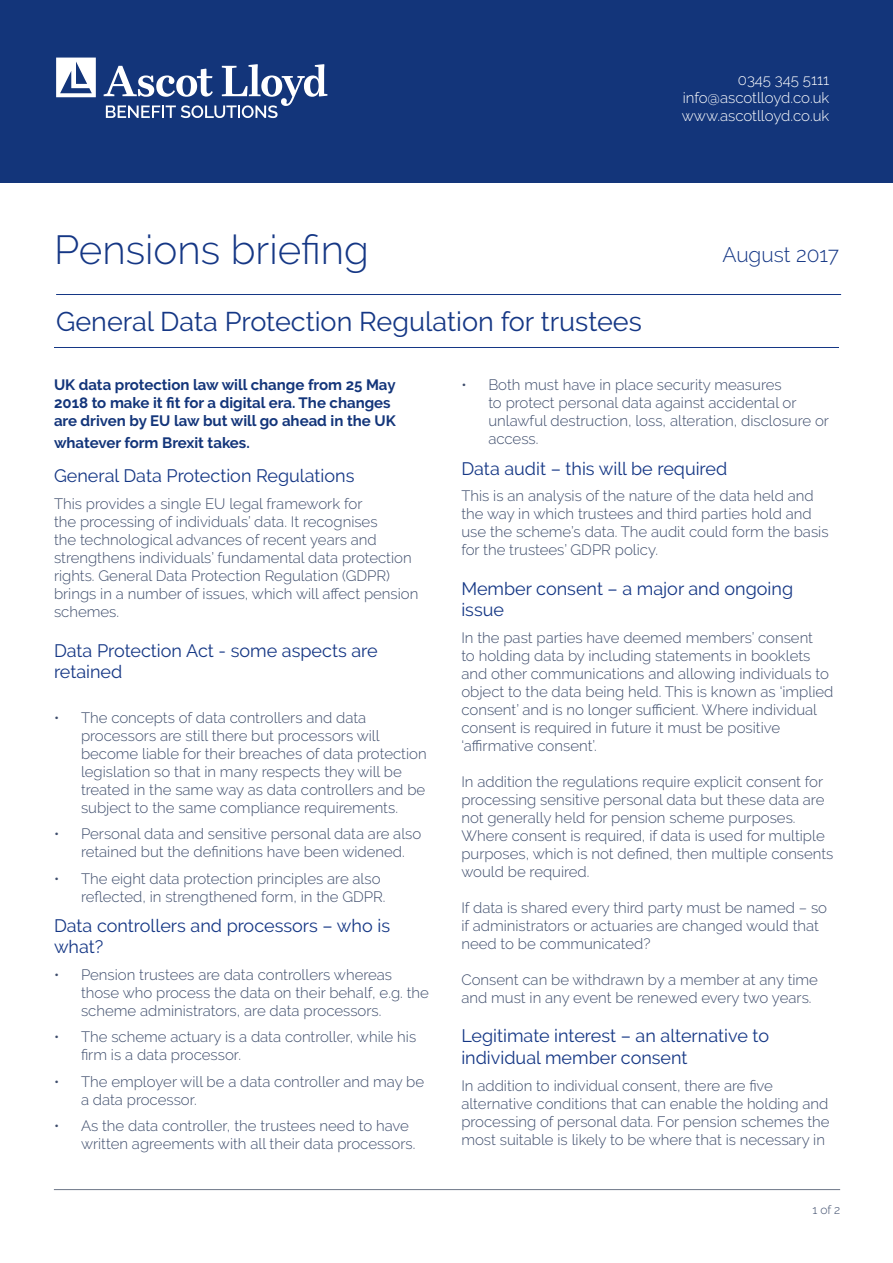
<style>
.page{position:relative;width:893px;height:1263px;background:#fff}
.page>*{position:absolute;margin:0;border:0;box-sizing:border-box;transform-origin:0 0}
.t1{font:300 40.5px "Raleway";color:#153785}
.t2{font:27px "Raleway";color:#153785}
.t3{font:300 21px "Raleway";color:#153785}
.t4{font:18px/21.6px "Raleway";color:#153785}
.t5{font:300 15px/18px "Raleway";color:#3e4d6c}
.t6{font:700 15px/18px "Raleway";color:#13357a}
.t7{font:300 15px/18px "Raleway";color:#fff;text-align:justify}
.t8{font:300 12px "Raleway";color:#3e4d6c}
</style>
<div class="page">
<hr style="left:54px;top:1189px;width:786px;height:1px;background:#6d7787">
<div style="left:0;top:0;width:893px;height:182px;background:#13357a"></div>
<hr style="left:54px;top:347px;width:785px;height:1px;background:#153785">
<hr style="left:56px;top:294px;width:785px;height:1px;background:#153785">
<svg style="left:56px;top:58px;width:40px;height:39px"></svg>
<svg style="left:104px;top:64px;width:223px;height:54px"></svg>
<p class="t7" style="left:682px;top:71px;width:149px;text-indent:56px">0345 345 5111 info@ascotlloyd.co.uk www.ascotlloyd.co.uk</p>
<h1 class="t1" style="left:54px;top:226px;width:316px">Pensions briefing</h1>
<h2 class="t2" style="left:56px;top:306px;width:587px">General Data Protection Regulation for trustees</h2>
<h3 class="t3" style="left:722px;top:243px;width:118px">August 2017</h3>
<p class="t6" style="left:54px;top:376px;width:343px">UK data protection law will change from 25 May<br>2018 to make it fit for a digital era. The changes are driven by EU law but will go ahead in the UK</p>
<p class="t6" style="left:54px;top:434px;width:197px">whatever form Brexit takes.</p>
<p class="t4" style="left:54px;top:465px;width:302px">General Data Protection Regulations</p>
<p class="t5" style="left:54px;top:495px;width:366px">This provides a single EU legal framework for<br>the processing of individuals’ data. It recognises<br>the technological advances of recent years and strengthens individuals’ fundamental data protection rights. General Data Protection Regulation (GDPR) brings in a number of issues, which will affect pension schemes.</p>
<p class="t4" style="left:54px;top:639px;width:325px">Data Protection Act - some aspects are retained</p>
<p class="t5" style="left:81px;top:708px;width:347px;text-indent:-27px">• The concepts of data controllers and data processors are still there but processors will become liable for their breaches of data protection legislation so that in many respects they will be treated in the same way as data controllers and be subject to the same compliance requirements.</p>
<p class="t5" style="left:81px;top:825px;width:342px;text-indent:-27px">• Personal data and sensitive personal data are also retained but the definitions have been widened.</p>
<p class="t5" style="left:81px;top:869px;width:306px;text-indent:-27px">• The eight data protection principles are also reflected, in strengthened form, in the GDPR.</p>
<p class="t4" style="left:54px;top:914px;width:338px">Data controllers and processors – who is what?</p>
<p class="t5" style="left:81px;top:965px;width:349px;text-indent:-27px">• Pension trustees are data controllers whereas those who process the data on their behalf, e.g. the scheme administrators, are data processors.</p>
<p class="t5" style="left:81px;top:1028px;width:337px;text-indent:-27px">• The scheme actuary is a data controller, while his firm is a data processor.</p>
<p class="t5" style="left:81px;top:1072px;width:345px;text-indent:-27px">• The employer will be a data controller and may be a data processor.</p>
<p class="t5" style="left:81px;top:1117px;width:336px;text-indent:-27px">• As the data controller, the trustees need to have written agreements with all their data processors.</p>
<p class="t5" style="left:488px;top:376px;width:342px;text-indent:-27px">• Both must have in place security measures<br>to protect personal data against accidental or unlawful destruction, loss, alteration, disclosure or access.</p>
<p class="t4" style="left:461px;top:457px;width:267px">Data audit – this will be required</p>
<p class="t5" style="left:461px;top:487px;width:369px">This is an analysis of the nature of the data held and the way in which trustees and third parties hold and use the scheme’s data. The audit could form the basis for the trustees’ GDPR policy.</p>
<p class="t4" style="left:461px;top:577px;width:333px">Member consent – a major and ongoing issue</p>
<p class="t5" style="left:461px;top:628px;width:374px">In the past parties have deemed members’ consent<br>to holding data by including statements in booklets and other communications and allowing individuals to object to the data being held. This is known as ‘implied consent’ and is no longer sufficient. Where individual consent is required in future it must be positive ‘affirmative consent’.</p>
<p class="t5" style="left:461px;top:772px;width:374px">In addition the regulations require explicit consent for processing sensitive personal data but these data are not generally held for pension scheme purposes.<br>Where consent is required, if data is used for multiple purposes, which is not defined, then multiple consents would be required.</p>
<p class="t5" style="left:461px;top:898px;width:367px">If data is shared every third party must be named – so if administrators or actuaries are changed would that need to be communicated?</p>
<p class="t5" style="left:461px;top:970px;width:358px">Consent can be withdrawn by a member at any time and must in any event be renewed every two years.</p>
<p class="t4" style="left:461px;top:1025px;width:309px">Legitimate interest – an alternative to individual member consent</p>
<p class="t5" style="left:461px;top:1076px;width:370px">In addition to individual consent, there are five alternative conditions that can enable the holding and processing of personal data. For pension schemes the most suitable is likely to be where that is necessary in</p>
<p class="t8" style="left:812px;top:1203px;width:29px">1 of 2</p>
</div>
